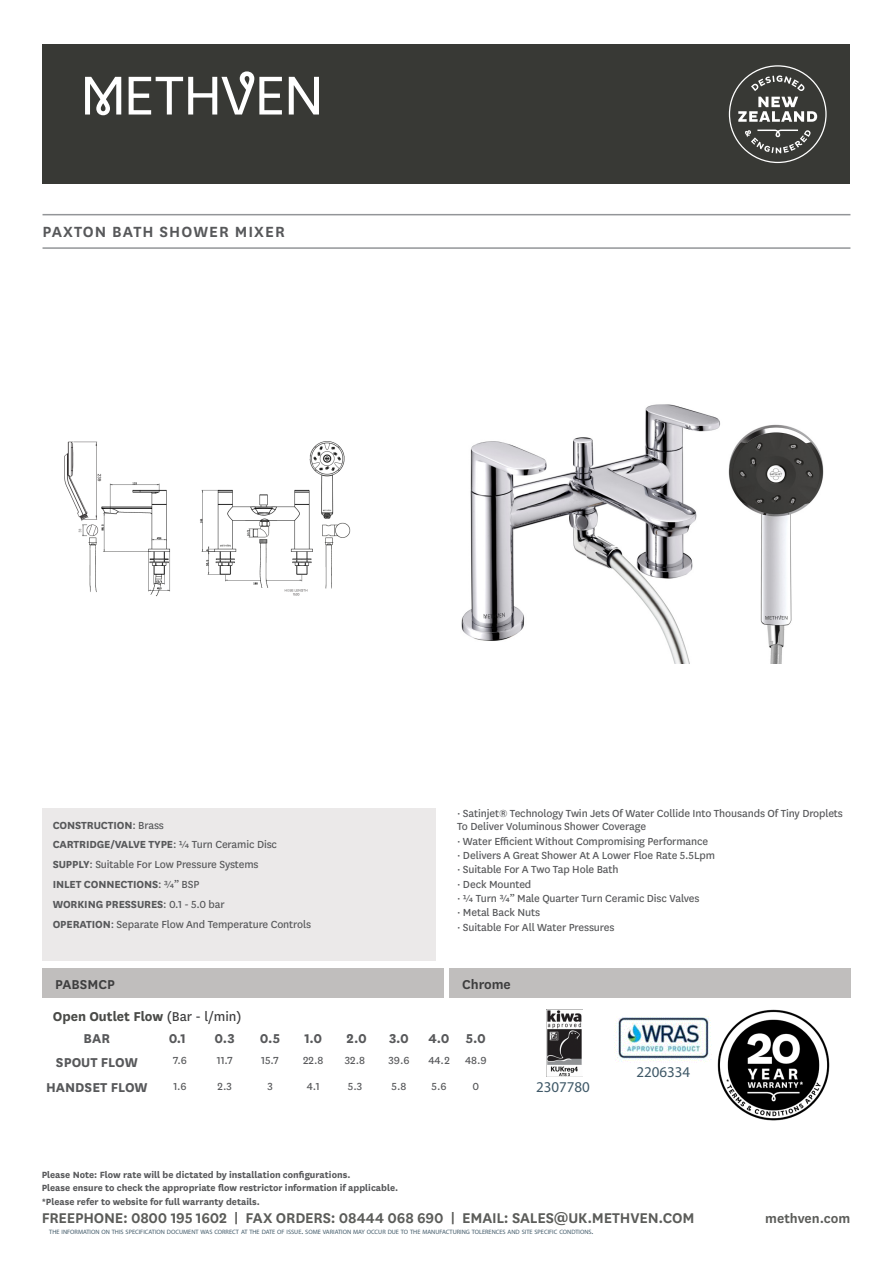
<style>
.page{position:relative;width:893px;height:1263px;background:#fff}
.page>*{position:absolute;margin:0;border:0;box-sizing:border-box;transform-origin:0 0}
.Product_Description{font:600 17.25px "National";letter-spacing:.06em;color:#57585a}
.Footer_-_Main_type{font:600 16.5px "National";letter-spacing:-.01em;color:#5b5c59}
.t1{font:700 15px "National";color:#57585a}
.Product_Code___Price{font:700 15px "National";color:#494a47}
.t2{font:15px "Myriad Pro";color:#405968}
.Product_Code___Price-2{font:600 15px "National";color:#3e3e3f}
.Footer_-_Main_type-2{font:600 15px "National";color:#5b5c59}
.Product_Bullets{font:12px/13.5px "National";letter-spacing:-.01em;color:#57585a}
.Product_Specs___Info{font:700 12px "National";letter-spacing:-.01em;color:#57585a}
.Product_Specs___Info-2{font:12px "National";letter-spacing:-.01em;color:#57585a}
.t3{font:700 10.5px "National";color:#57585a}
.t4{font:6.3px "Myriad Pro";color:#405968}
.s1{font-weight:400}
.s2{font-weight:700}
.s3{font-weight:400;color:#3e3e3f}
.s4{font-size:9px}
</style>
<div class="page">
<hr style="left:43px;top:214px;width:807px;height:1px;background:#939598">
<hr style="left:43px;top:247px;width:807px;height:2px;background:#939598">
<div style="left:43px;top:45px;width:807px;height:139px;background:#383935"></div>
<svg style="left:729px;top:65px;width:98px;height:98px"></svg>
<svg style="left:85px;top:77px;width:36px;height:38px"></svg>
<svg style="left:129px;top:71px;width:153px;height:44px"></svg>
<svg style="left:289px;top:77px;width:30px;height:38px"></svg>
<div style="left:43px;top:808px;width:393px;height:152px;background:#ebe9e9"></div>
<img style="left:64px;top:441px;width:287px;height:156px">
<div style="left:43px;top:968px;width:401px;height:30px;background:#c0bebd"></div>
<div style="left:449px;top:968px;width:401px;height:30px;background:#c0bebd"></div>
<img style="left:717px;top:1009px;width:113px;height:112px">
<img style="left:461px;top:404px;width:363px;height:259px">
<img style="left:614px;top:1016px;width:98px;height:46px">
<img style="left:547px;top:1010px;width:36px;height:67px">
<p class="Product_Description" style="left:43px;top:219px;width:244px">PAXTON BATH SHOWER MIXER</p>
<p class="Product_Specs___Info" style="left:53px;top:816px;width:113px">CONSTRUCTION<span class="s1">: Brass</span></p>
<p class="Product_Specs___Info" style="left:53px;top:836px;width:226px">CARTRIDGE/VALVE TYPE<span class="s1">: ¼ Turn Ceramic Disc</span></p>
<p class="Product_Specs___Info-2" style="left:53px;top:857px;width:207px"><span class="s2">SUPPLY</span>: Suitable For Low Pressure Systems</p>
<p class="Product_Specs___Info" style="left:53px;top:876px;width:148px">INLET CONNECTIONS<span class="s1">: ¾” BSP</span></p>
<p class="Product_Specs___Info" style="left:53px;top:896px;width:174px">WORKING PRESSURES<span class="s1">: 0.1 - 5.0 bar</span></p>
<p class="Product_Specs___Info-2" style="left:53px;top:916px;width:260px"><span class="s2">OPERATION</span>: Separate Flow And Temperature Controls</p>
<p class="Product_Bullets" style="left:457px;top:806px;width:387px">· Satinjet® Technology Twin Jets Of Water Collide Into Thousands Of Tiny Droplets<br>To Deliver Voluminous Shower Coverage</p>
<p class="Product_Bullets" style="left:457px;top:833px;width:253px">· Water Efficient Without Compromising Performance</p>
<p class="Product_Bullets" style="left:457px;top:848px;width:259px">· Delivers A Great Shower At A Lower Floe Rate 5.5Lpm</p>
<p class="Product_Bullets" style="left:457px;top:862px;width:163px">· Suitable For A Two Tap Hole Bath</p>
<p class="Product_Bullets" style="left:457px;top:877px;width:76px">· Deck Mounted</p>
<p class="Product_Bullets" style="left:457px;top:891px;width:244px">· ¼ Turn ¾” Male Quarter Turn Ceramic Disc Valves</p>
<p class="Product_Bullets" style="left:457px;top:905px;width:84px">· Metal Back Nuts</p>
<p class="Product_Bullets" style="left:457px;top:920px;width:159px">· Suitable For All Water Pressures</p>
<p class="Product_Code___Price-2" style="left:55px;top:974px;width:61px">PABSMCP</p>
<p class="Product_Code___Price-2" style="left:462px;top:974px;width:50px">Chrome</p>
<p class="Product_Code___Price" style="left:53px;top:1006px;width:190px">Open Outlet Flow <span class="s3">(Bar - l/min)</span></p>
<p class="t1" style="left:84px;top:1028px;width:28px">BAR</p>
<p class="t1" style="left:169px;top:1028px;width:19px">0.1</p>
<p class="t1" style="left:215px;top:1028px;width:22px">0.3</p>
<p class="t1" style="left:260px;top:1028px;width:22px">0.5</p>
<p class="t1" style="left:304px;top:1028px;width:19px">1.0</p>
<p class="t1" style="left:347px;top:1028px;width:22px">2.0</p>
<p class="t1" style="left:389px;top:1028px;width:21px">3.0</p>
<p class="t1" style="left:429px;top:1028px;width:22px">4.0</p>
<p class="t1" style="left:466px;top:1028px;width:21px">5.0</p>
<p class="t1" style="left:56px;top:1051px;width:83px">SPOUT FLOW</p>
<p class="Product_Bullets" style="left:173px;top:1053px;width:15px">7.6</p>
<p class="Product_Bullets" style="left:217px;top:1053px;width:17px">11.7</p>
<p class="Product_Bullets" style="left:261px;top:1053px;width:19px">15.7</p>
<p class="Product_Bullets" style="left:303px;top:1053px;width:22px">22.8</p>
<p class="Product_Bullets" style="left:345px;top:1053px;width:22px">32.8</p>
<p class="Product_Bullets" style="left:388px;top:1053px;width:23px">39.6</p>
<p class="Product_Bullets" style="left:428px;top:1053px;width:23px">44.2</p>
<p class="Product_Bullets" style="left:465px;top:1053px;width:23px">48.9</p>
<p class="t1" style="left:46px;top:1077px;width:103px">HANDSET FLOW</p>
<p class="Product_Bullets" style="left:173px;top:1079px;width:15px">1.6</p>
<p class="Product_Bullets" style="left:217px;top:1079px;width:16px">2.3</p>
<p class="Product_Bullets" style="left:267px;top:1079px;width:7px">3</p>
<p class="Product_Bullets" style="left:307px;top:1079px;width:14px">4.1</p>
<p class="Product_Bullets" style="left:348px;top:1079px;width:16px">5.3</p>
<p class="Product_Bullets" style="left:392px;top:1079px;width:16px">5.8</p>
<p class="Product_Bullets" style="left:432px;top:1079px;width:16px">5.6</p>
<p class="Product_Bullets" style="left:473px;top:1079px;width:8px">0</p>
<p class="t3" style="left:42px;top:1168px;width:310px">Please Note: Flow rate will be dictated by installation configurations.</p>
<p class="t3" style="left:42px;top:1180px;width:358px">Please ensure to check the appropriate flow restrictor information if applicable.</p>
<p class="t3" style="left:42px;top:1195px;width:220px">*Please refer to website for full warranty details.</p>
<p class="t2" style="left:536px;top:1078px;width:55px">2307780</p>
<p class="t2" style="left:636px;top:1062px;width:55px">2206334</p>
<p class="Footer_-_Main_type" style="left:42px;top:1206px;width:654px">FREEPHONE: 0800 195 1602 | FAX ORDERS: 08444 068 690 | EMAIL: SALES@UK.METHVEN.COM</p>
<p class="Footer_-_Main_type-2" style="left:765px;top:1207px;width:87px">methven.com</p>
<p class="t4" style="left:49px;top:1228px;width:546px">THE INFORMATION ON THIS SPECIFICATION DOCUMENT WAS CORRECT AT THE DATE OF ISSUE<span class="s4">.</span> SOME VARIATION MAY OCCUR DUE TO THE MANUFACTURING TOLERENCES AND SITE SPECIFIC CONDTIONS<span class="s4">.</span></p>
</div>
